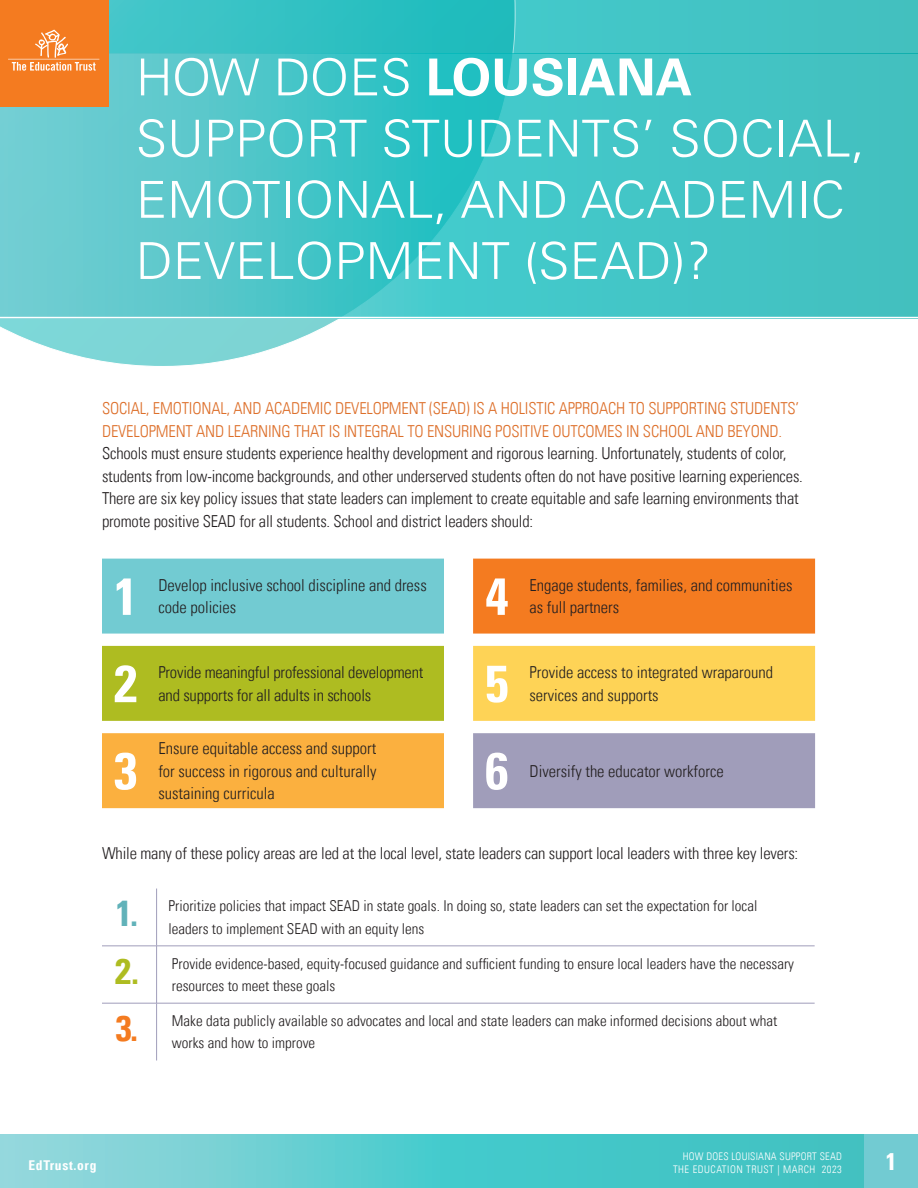
<style>
.page{position:relative;width:918px;height:1188px;background:#fff}
.page>*{position:absolute;margin:0;border:0;box-sizing:border-box;transform-origin:0 0}
.Comment_Text{font:700 condensed 52.2px "Univers LT";color:#fff}
.t1{font:300 51px/61.2px "Univers LT";color:#fff}
.Comment_Text-2{font:700 condensed 36px "Univers LT";color:#61b2b9}
.Comment_Text-3{font:700 condensed 36px "Univers LT";color:#aebc21}
.Comment_Text-4{font:700 condensed 36px "Univers LT";color:#f47b20}
.t2{font:700 condensed 24px "Univers LT";color:#fff}
.List_Paragraph{font:300 condensed 16.5px/22.5px "Univers LT";letter-spacing:-.01em;color:#231f20}
.Comment_Text-5{font:300 condensed 15px/22.5px "Univers LT";color:#231f20}
.t3{font:700 condensed 13.5px "Univers LT";letter-spacing:.05em;color:#fff}
.t4{font:300 condensed 10.5px "Univers LT";letter-spacing:.02em;color:#fff}
.t5{font:300 condensed 10.5px "Univers LT";letter-spacing:.05em;color:#fff}
.s1{font-weight:700}
.s2{color:#dd6f2a}
</style>
<div class="page">
<div style="left:0;top:0;width:918px;height:53px;background:#43c4c5"></div>
<svg style="left:0;top:1135px;width:864px;height:53px;background:#5bcbcd"></svg>
<div style="left:864px;top:1135px;width:54px;height:53px;background:#72cbd2"></div>
<svg style="left:0;top:0;width:516px;height:366px"></svg>
<svg style="left:0;top:53px;width:918px;height:264px;background:#48c5c7"></svg>
<hr style="left:0;top:317px;width:918px;height:1px;background:#fff">
<div style="left:0;top:0;width:108px;height:106px;background:#f47b20"></div>
<svg style="left:8px;top:30px;width:91px;height:41px"></svg>
<div style="left:102px;top:559px;width:342px;height:75px;background:#72cbd2"></div>
<div style="left:473px;top:559px;width:342px;height:75px;background:#f47b20"></div>
<div style="left:102px;top:646px;width:342px;height:75px;background:#aebc21"></div>
<div style="left:473px;top:646px;width:342px;height:75px;background:#fed356"></div>
<div style="left:102px;top:733px;width:342px;height:75px;background:#fbb03f"></div>
<div style="left:473px;top:733px;width:342px;height:75px;background:#a09dba"></div>
<hr style="left:156px;top:889px;width:1px;height:57px;background:#a09dba">
<hr style="left:102px;top:946px;width:55px;height:1px;background:#a09dba">
<hr style="left:157px;top:946px;width:658px;height:1px;background:#a09dba">
<hr style="left:156px;top:946px;width:1px;height:57px;background:#a09dba">
<hr style="left:102px;top:1003px;width:55px;height:1px;background:#a09dba">
<hr style="left:157px;top:1003px;width:658px;height:1px;background:#a09dba">
<hr style="left:156px;top:1003px;width:1px;height:57px;background:#a09dba">
<p class="t1" style="left:136px;top:47px;width:731px">HOW DOES <span class="s1">LOUSIANA<br></span>SUPPORT STUDENTS’ SOCIAL,<br>EMOTIONAL, AND ACADEMIC<br>DEVELOPMENT (SEAD)?</p>
<p class="List_Paragraph" style="left:102px;top:397px;width:702px"><span class="s2">SOCIAL, EMOTIONAL, AND ACADEMIC DEVELOPMENT (SEAD) IS A HOLISTIC APPROACH TO SUPPORTING STUDENTS’ DEVELOPMENT AND LEARNING THAT IS INTEGRAL TO ENSURING POSITIVE OUTCOMES IN SCHOOL AND BEYOND.<br></span>Schools must ensure students experience healthy development and rigorous learning. Unfortunately, students of color, students from low-income backgrounds, and other underserved students often do not have positive learning experiences.<br>There are six key policy issues that state leaders can implement to create equitable and safe learning environments that promote positive SEAD for all students. School and district leaders should:</p>
<p class="Comment_Text" style="left:114px;top:564px;width:25px">1</p>
<p class="List_Paragraph" style="left:158px;top:574px;width:270px">Develop inclusive school discipline and dress code policies</p>
<p class="Comment_Text" style="left:485px;top:564px;width:25px">4</p>
<p class="List_Paragraph" style="left:530px;top:574px;width:264px">Engage students, families, and communities as full partners</p>
<p class="Comment_Text" style="left:114px;top:652px;width:25px">2</p>
<p class="List_Paragraph" style="left:158px;top:661px;width:267px">Provide meaningful professional development and supports for all adults in schools</p>
<p class="Comment_Text" style="left:485px;top:652px;width:25px">5</p>
<p class="List_Paragraph" style="left:530px;top:661px;width:245px">Provide access to integrated wraparound services and supports</p>
<p class="Comment_Text" style="left:114px;top:739px;width:25px">3</p>
<p class="List_Paragraph" style="left:158px;top:737px;width:220px;text-align:justify">Ensure equitable access and support for success in rigorous and culturally sustaining curricula</p>
<p class="Comment_Text" style="left:485px;top:739px;width:25px">6</p>
<p class="List_Paragraph" style="left:530px;top:760px;width:196px">Diversify the educator workforce</p>
<p class="List_Paragraph" style="left:102px;top:841px;width:698px">While many of these policy areas are led at the local level, state leaders can support local leaders with three key levers:</p>
<p class="Comment_Text-2" style="left:116px;top:892px;width:24px">1.</p>
<p class="Comment_Text-5" style="left:169px;top:895px;width:590px">Prioritize policies that impact SEAD in state goals. In doing so, state leaders can set the expectation for local leaders to implement SEAD with an equity lens</p>
<p class="Comment_Text-3" style="left:115px;top:949px;width:25px">2.</p>
<p class="Comment_Text-5" style="left:172px;top:952px;width:624px">Provide evidence-based, equity-focused guidance and sufficient funding to ensure local leaders have the necessary resources to meet these goals</p>
<p class="Comment_Text-4" style="left:116px;top:1006px;width:24px">3.</p>
<p class="Comment_Text-5" style="left:172px;top:1009px;width:607px">Make data publicly available so advocates and local and state leaders can make informed decisions about what works and how to improve</p>
<p class="t4" style="left:683px;top:1150px;width:161px">HOW DOES LOUISIANA SUPPORT SEAD</p>
<p class="t3" style="left:28px;top:1157px;width:69px">EdTrust.org</p>
<p class="t5" style="left:673px;top:1163px;width:170px">THE EDUCATION TRUST | MARCH 2023</p>
<h3 class="t2" style="left:886px;top:1147px;width:12px">1</h3>
</div>
